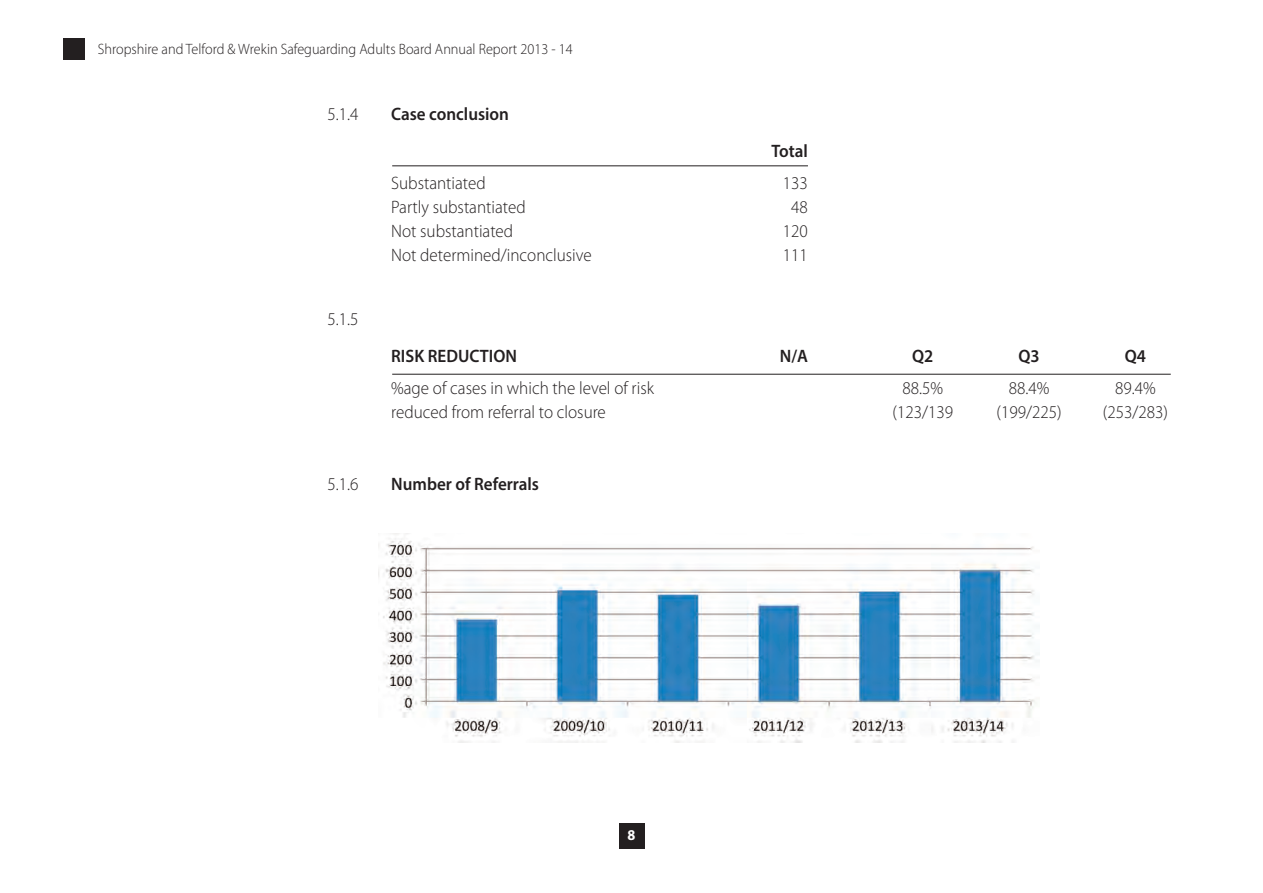
<style>
.page{position:relative;width:1263px;height:893px;background:#fff}
.page>*{position:absolute;margin:0;border:0;box-sizing:border-box;transform-origin:0 0}
.t1{font:300 18px "Myriad Pro";color:#231f20;scale:.95 1}
.t2{font:600 18px "Myriad Pro";color:#231f20;scale:.95 1}
.t3{font:300 15px "Myriad Pro";color:#231f20;scale:.95 1}
.t4{font:700 15px "Myriad Pro";color:#fff;scale:.95 1}
</style>
<div class="page">
<div style="left:619px;top:823px;width:25px;height:25px;background:#231f20"></div>
<div style="left:64px;top:38px;width:21px;height:22px;background:#231f20"></div>
<img style="left:378px;top:534px;width:657px;height:208px">
<hr style="left:392px;top:166px;width:416px;height:1px;background:#231f20">
<hr style="left:392px;top:374px;width:779px;height:1px;background:#231f20">
<p class="t3" style="left:98px;top:43px;width:501px">Shropshire and Telford &amp; Wrekin Safeguarding Adults Board Annual Report 2013 - 14</p>
<p class="t1" style="left:327px;top:107px;width:34px">5.1.4</p>
<p class="t2" style="left:391px;top:107px;width:125px">Case conclusion</p>
<p class="t2" style="left:771px;top:144px;width:40px">Total</p>
<p class="t1" style="left:327px;top:312px;width:34px">5.1.5</p>
<p class="t1" style="left:391px;top:176px;width:101px">Substantiated</p>
<p class="t1" style="left:783px;top:176px;width:28px">133</p>
<p class="t1" style="left:391px;top:200px;width:143px">Partly substantiated</p>
<p class="t1" style="left:791px;top:200px;width:19px">48</p>
<p class="t1" style="left:391px;top:224px;width:130px">Not substantiated</p>
<p class="t1" style="left:783px;top:224px;width:28px">120</p>
<p class="t1" style="left:391px;top:248px;width:212px">Not determined/inconclusive</p>
<p class="t1" style="left:783px;top:248px;width:28px">111</p>
<p class="t2" style="left:391px;top:349px;width:134px">RISK REDUCTION</p>
<p class="t2" style="left:780px;top:349px;width:31px">N/A</p>
<p class="t2" style="left:912px;top:349px;width:24px">Q2</p>
<p class="t2" style="left:1018px;top:349px;width:24px">Q3</p>
<p class="t2" style="left:1125px;top:349px;width:24px">Q4</p>
<p class="t1" style="left:391px;top:381px;width:278px">%age of cases in which the level of risk</p>
<p class="t1" style="left:902px;top:381px;width:44px">88.5%</p>
<p class="t1" style="left:1009px;top:381px;width:44px">88.4%</p>
<p class="t1" style="left:1115px;top:381px;width:44px">89.4%</p>
<p class="t1" style="left:391px;top:405px;width:227px">reduced from referral to closure</p>
<p class="t1" style="left:892px;top:405px;width:65px">(123/139</p>
<p class="t1" style="left:996px;top:405px;width:70px">(199/225)</p>
<p class="t1" style="left:1103px;top:405px;width:70px">(253/283)</p>
<p class="t1" style="left:327px;top:478px;width:34px">5.1.6</p>
<p class="t2" style="left:391px;top:478px;width:157px">Number of Referrals</p>
<p class="t4" style="left:627px;top:830px;width:10px">8</p>
</div>
